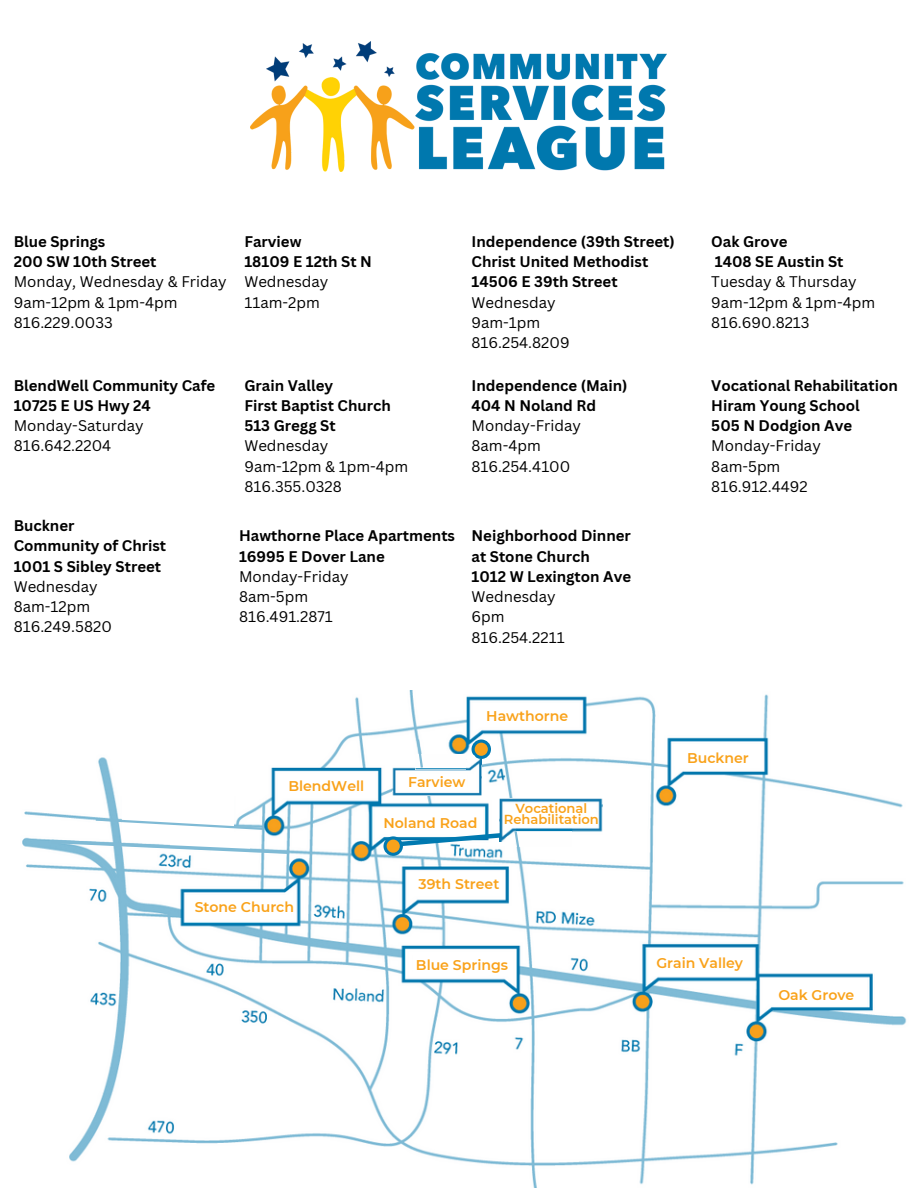
<style>
.page{position:relative;width:918px;height:1188px;background:#fff}
.page>*{position:absolute;margin:0;border:0;box-sizing:border-box;transform-origin:0 0}
.t1{font:700 15px/20.2px "Canva Sans";color:#000}
.t2{font:15px/20.2px "Canva Sans";color:#000}
.t3{font:600 14.1px "Montserrat";color:#f9a21a}
.t4{font:600 13.05px/10.9px "Montserrat";color:#f9a21a;text-align:center}
</style>
<div class="page">
<img style="left:251px;top:42px;width:416px;height:129px">
<img style="left:22px;top:691px;width:885px;height:497px">
<div style="left:122px;top:795px;width:112px;height:45px;background:#fff"></div>
<svg style="left:48px;top:817px;width:244px;height:55px"></svg>
<svg style="left:472px;top:740px;width:19px;height:19px"></svg>
<div style="left:475px;top:743px;width:13px;height:13px;background:#f9a21a;border-radius:50%"></div>
<img style="left:392px;top:759px;width:89px;height:36px">
<div style="left:415px;top:754px;width:51px;height:16px;background:#fefefe"></div>
<div style="left:466px;top:754px;width:10px;height:10px;background:#fff;border-radius:50%"></div>
<hr style="left:415px;top:768px;width:51px;height:1px;background:#0079b0">
<div style="left:404px;top:775px;width:63px;height:14px;background:#fff"></div>
<img style="left:499px;top:798px;width:104px;height:43px">
<div style="left:516px;top:829px;width:56px;height:17px;background:#fefefe"></div>
<div style="left:505px;top:835px;width:11px;height:11px;background:#fff;border-radius:50%"></div>
<hr style="left:516px;top:829px;width:56px;height:2px;background:#0079b0">
<div style="left:515px;top:807px;width:73px;height:17px;background:#fff"></div>
<svg style="left:415px;top:737px;width:9px;height:33px"></svg>
<div style="left:286px;top:775px;width:81px;height:21px;background:#fff"></div>
<svg style="left:513px;top:829px;width:10px;height:36px"></svg>
<div style="left:481px;top:704px;width:91px;height:22px;background:#fff"></div>
<div style="left:675px;top:744px;width:86px;height:22px;background:#fff"></div>
<div style="left:380px;top:812px;width:101px;height:21px;background:#fff"></div>
<div style="left:409px;top:872px;width:91px;height:22px;background:#fff"></div>
<div style="left:187px;top:896px;width:103px;height:22px;background:#fff"></div>
<div style="left:413px;top:953px;width:98px;height:22px;background:#fff"></div>
<div style="left:651px;top:950px;width:98px;height:26px;background:#fff"></div>
<div style="left:770px;top:983px;width:91px;height:22px;background:#fff"></div>
<svg style="left:383px;top:836px;width:20px;height:20px"></svg>
<div style="left:387px;top:840px;width:13px;height:13px;background:#f9a21a;border-radius:50%"></div>
<svg style="left:396px;top:830px;width:110px;height:19px"></svg>
<p class="t1" style="left:14px;top:231px;width:144px">Blue Springs<br>200 SW 10th Street</p>
<p class="t2" style="left:14px;top:271px;width:214px">Monday, Wednesday &amp; Friday<br>9am-12pm &amp; 1pm-4pm<br>816.229.0033</p>
<p class="t1" style="left:244px;top:231px;width:129px">Farview<br>18109 E 12th St N</p>
<p class="t2" style="left:244px;top:271px;width:86px">Wednesday<br>11am-2pm</p>
<p class="t1" style="left:14px;top:375px;width:203px">BlendWell Community Cafe<br>10725 E US Hwy 24</p>
<p class="t2" style="left:14px;top:415px;width:131px">Monday-Saturday<br>816.642.2204</p>
<p class="t1" style="left:14px;top:515px;width:154px">Buckner<br>Community of Christ<br>1001 S Sibley Street</p>
<p class="t2" style="left:14px;top:576px;width:100px">Wednesday<br>8am-12pm<br>816.249.5820</p>
<p class="t1" style="left:244px;top:375px;width:148px">Grain Valley<br>First Baptist Church<br>513 Gregg St</p>
<p class="t2" style="left:244px;top:435px;width:165px">Wednesday<br>9am-12pm &amp; 1pm-4pm<br>816.355.0328</p>
<p class="t1" style="left:239px;top:525px;width:218px">Hawthorne Place Apartments<br>16995 E Dover Lane</p>
<p class="t2" style="left:239px;top:566px;width:111px">Monday-Friday<br>8am-5pm<br>816.491.2871</p>
<p class="t1" style="left:472px;top:231px;width:205px">Independence (39th Street)<br>Christ United Methodist<br>14506 E 39th Street</p>
<p class="t2" style="left:472px;top:292px;width:100px">Wednesday<br>9am-1pm<br>816.254.8209</p>
<p class="t1" style="left:472px;top:375px;width:158px">Independence (Main)<br>404 N Noland Rd</p>
<p class="t2" style="left:472px;top:415px;width:111px">Monday-Friday<br>8am-4pm<br>816.254.4100</p>
<p class="t1" style="left:472px;top:525px;width:161px">Neighborhood Dinner at Stone Church<br>1012 W Lexington Ave</p>
<p class="t2" style="left:472px;top:586px;width:95px">Wednesday<br>6pm<br>816.254.2211</p>
<p class="t1" style="left:711px;top:231px;width:134px">Oak Grove<br>1408 SE Austin St</p>
<p class="t2" style="left:711px;top:271px;width:165px">Tuesday &amp; Thursday<br>9am-12pm &amp; 1pm-4pm<br>816.690.8213</p>
<p class="t1" style="left:711px;top:375px;width:188px">Vocational Rehabilitation<br>Hiram Young School<br>505 N Dodgion Ave</p>
<p class="t2" style="left:711px;top:435px;width:111px">Monday-Friday<br>8am-5pm<br>816.912.4492</p>
<p class="t3" style="left:486px;top:707px;width:83px">Hawthorne</p>
<p class="t3" style="left:288px;top:777px;width:77px">BlendWell</p>
<p class="t3" style="left:195px;top:899px;width:101px">Stone Church</p>
<p class="t3" style="left:408px;top:774px;width:59px">Farview</p>
<p class="t3" style="left:383px;top:814px;width:95px">Noland Road</p>
<p class="t4" style="left:504px;top:803px;width:97px">Vocational<br>Rehabilitation</p>
<p class="t3" style="left:419px;top:875px;width:82px">39th Street</p>
<p class="t3" style="left:687px;top:750px;width:63px">Buckner</p>
<p class="t3" style="left:416px;top:956px;width:94px">Blue Springs</p>
<p class="t3" style="left:656px;top:954px;width:88px">Grain Valley</p>
<p class="t3" style="left:778px;top:986px;width:77px">Oak Grove</p>
</div>
